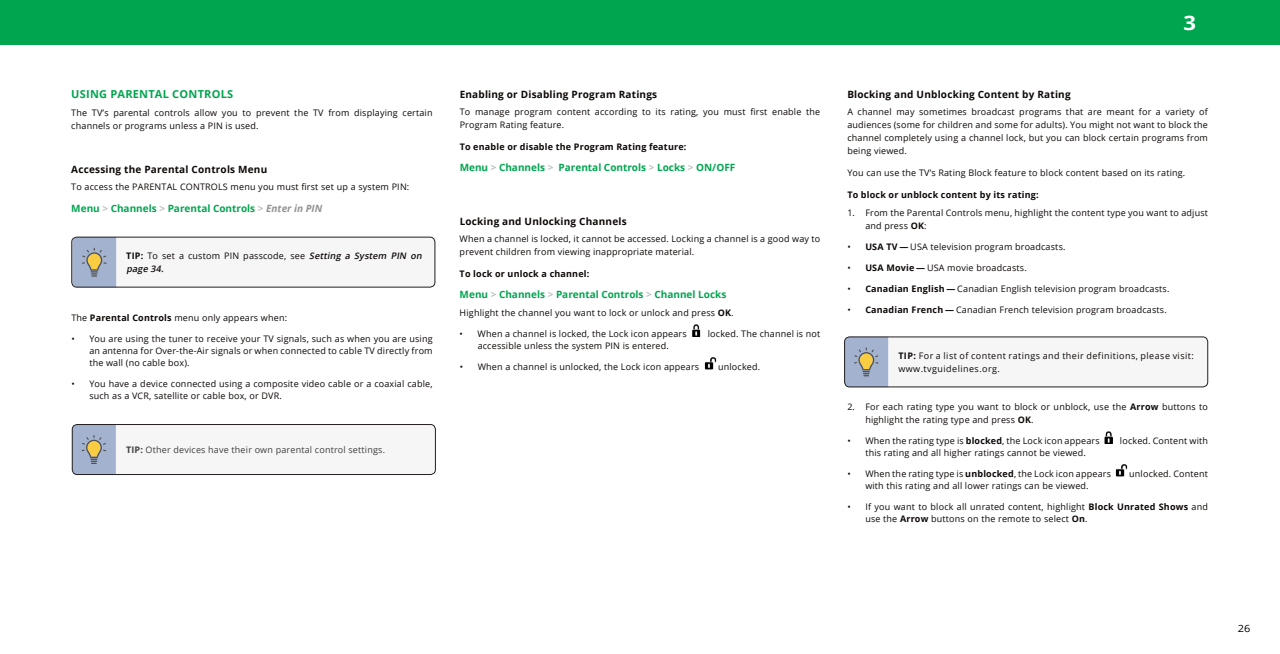
<style>
.page{position:relative;width:1280px;height:654px;background:#fff}
.page>*{position:absolute;margin:0;border:0;box-sizing:border-box;transform-origin:0 0}
.t1{font:700 20px "Open Sans";color:#fff;scale:1.1 1}
.t2{font:700 11px "Open Sans";letter-spacing:.02em;color:#00a54f}
.t3{font:700 10px "Open Sans";letter-spacing:.02em;color:#0c0806}
.t4{font:700 10px "Open Sans";color:#00a54f}
.t5{font:10px "Open Sans";color:#000;scale:1.1 1}
.t6{font:9px/13px "Open Sans";letter-spacing:.02em;color:#0c0806}
.t7{font:700 9px "Open Sans";letter-spacing:.02em;color:#0c0806}
.t8{font:9px/13px "Open Sans";letter-spacing:.05em;color:#0c0806}
.t9{font:9px "Open Sans";letter-spacing:.02em;color:#403f3f}
.s1{color:#bdbec1}
.s2{font-style:italic;color:#949191}
.s3{font-weight:700}
.s4{font-weight:600;font-style:italic}
</style>
<div class="page">
<div style="left:0;top:0;width:1280px;height:45px;background:#00a54f"></div>
<img style="left:692px;top:324px;width:9px;height:13px">
<img style="left:704px;top:357px;width:13px;height:13px">
<img style="left:1104px;top:431px;width:9px;height:13px">
<img style="left:1115px;top:464px;width:13px;height:13px">
<div style="left:72px;top:425px;width:364px;height:50px;background:#f6f6f7;border-radius:5px"></div>
<svg style="left:72px;top:424px;width:44px;height:51px;background:#a4aebd"></svg>
<div style="left:72px;top:424px;width:364px;height:51px;border:1px solid #231f20;border-radius:5px"></div>
<div style="left:844px;top:337px;width:364px;height:50px;background:#f6f6f7;border-radius:5px"></div>
<svg style="left:844px;top:337px;width:44px;height:50px;background:#a4aebd"></svg>
<div style="left:844px;top:337px;width:364px;height:50px;border:1px solid #231f20;border-radius:5px"></div>
<div style="left:72px;top:237px;width:364px;height:50px;background:#f6f6f7;border-radius:5px"></div>
<svg style="left:72px;top:237px;width:44px;height:50px;background:#a3aebc"></svg>
<div style="left:72px;top:237px;width:363px;height:50px;border:1px solid #231f20;border-radius:5px"></div>
<h3 class="t2" style="left:71px;top:87px;width:163px">USING PARENTAL CONTROLS</h3>
<p class="t6" style="left:71px;top:106px;width:363px">The TV’s parental controls allow you to prevent the TV from displaying certain channels or programs unless a PIN is used .</p>
<h4 class="t3" style="left:71px;top:162px;width:197px">Accessing the Parental Controls Menu</h4>
<p class="t6" style="left:71px;top:180px;width:340px">To access the PARENTAL CONTROLS menu you must first set up a system PIN:</p>
<p class="t4" style="left:71px;top:202px;width:252px">Menu <span class="s1">&gt;</span> Channels <span class="s1">&gt;</span> Parental Controls <span class="s1">&gt;</span> <span class="s2">Enter in PIN</span></p>
<p class="t6" style="left:126px;top:249px;width:299px"><span class="s3">TIP:</span> To set a custom PIN passcode, see <span class="s4">Setting a System PIN on page 34.</span></p>
<p class="t6" style="left:71px;top:311px;width:217px">The <span class="s3">Parental Controls</span> menu only appears when:</p>
<p class="t6" style="left:89px;top:332px;width:345px;line-height:12px;text-align:justify;text-indent:-18px">• You are using the tuner to receive your TV signals, such as when you are using an antenna for Over-the-Air signals or when connected to cable TV directly from the wall (no cable box) .</p>
<p class="t6" style="left:89px;top:377px;width:345px;line-height:12px;text-indent:-18px">• You have a device connected using a composite video cable or a coaxial cable, such as a VCR, satellite or cable box, or DVR .</p>
<p class="t9" style="left:126px;top:444px;width:261px"><span class="s3">TIP:</span> Other devices have their own parental control settings .</p>
<h4 class="t3" style="left:460px;top:87px;width:199px">Enabling or Disabling Program Ratings</h4>
<p class="t6" style="left:460px;top:105px;width:362px">To manage program content according to its rating, you must first enable the<br>Program Rating feature .</p>
<p class="t7" style="left:460px;top:141px;width:228px">To enable or disable the Program Rating feature:</p>
<p class="t4" style="left:460px;top:160px;width:277px">Menu <span class="s1">&gt;</span> Channels <span class="s1">&gt;</span> Parental Controls <span class="s1">&gt;</span> Locks <span class="s1">&gt;</span> ON/OFF</p>
<h4 class="t3" style="left:460px;top:214px;width:169px">Locking and Unlocking Channels</h4>
<p class="t6" style="left:460px;top:232px;width:362px">When a channel is locked, it cannot be accessed . Locking a channel is a good way to prevent children from viewing inappropriate material .</p>
<p class="t7" style="left:460px;top:268px;width:131px">To lock or unlock a channel:</p>
<p class="t4" style="left:460px;top:287px;width:268px">Menu <span class="s1">&gt;</span> Channels <span class="s1">&gt;</span> Parental Controls <span class="s1">&gt;</span> Channel Locks</p>
<p class="t6" style="left:460px;top:306px;width:276px">Highlight the channel you want to lock or unlock and press <span class="s3">OK</span> .</p>
<p class="t6" style="left:460px;top:327px;width:229px">• When a channel is locked, the Lock icon appears</p>
<p class="t6" style="left:708px;top:327px;width:114px">locked . The channel is not</p>
<p class="t6" style="left:478px;top:339px;width:193px">accessible unless the system PIN is entered .</p>
<p class="t6" style="left:460px;top:360px;width:241px">• When a channel is unlocked, the Lock icon appears</p>
<p class="t6" style="left:718px;top:360px;width:44px">unlocked .</p>
<h1 class="t1" style="left:1183px;top:9px;width:13px">3</h1>
<h4 class="t3" style="left:847px;top:87px;width:225px">Blocking and Unblocking Content by Rating</h4>
<p class="t6" style="left:847px;top:105px;width:362px;text-align:justify">A channel may sometimes broadcast programs that are meant for a variety of audiences (some for children and some for adults) . You might not want to block the channel completely using a channel lock, but you can block certain programs from being viewed .</p>
<p class="t6" style="left:847px;top:166px;width:340px">You can use the TV’s Rating Block feature to block content based on its rating .</p>
<p class="t7" style="left:847px;top:189px;width:193px">To block or unblock content by its rating:</p>
<p class="t6" style="left:847px;top:206px;width:9px">1 .</p>
<p class="t6" style="left:865px;top:206px;width:344px">From the Parental Controls menu, highlight the content type you want to adjust and press <span class="s3">OK</span>:</p>
<p class="t6" style="left:847px;top:240px;width:220px">• <span class="s3">USA TV —</span> USA television program broadcasts .</p>
<p class="t6" style="left:847px;top:261px;width:181px">• <span class="s3">USA Movie —</span> USA movie broadcasts .</p>
<p class="t6" style="left:847px;top:282px;width:324px">• <span class="s3">Canadian English —</span> Canadian English television program broadcasts .</p>
<p class="t6" style="left:847px;top:303px;width:5px">•</p>
<p class="t6" style="left:865px;top:303px;width:303px"><span class="s3">Canadian French —</span> Canadian French television program broadcasts .</p>
<p class="t8" style="left:898px;top:349px;width:297px"><span class="s3">TIP:</span> For a list of content ratings and their definitions, please visit: www .tvguidelines .org .</p>
<p class="t6" style="left:847px;top:400px;width:9px">2 .</p>
<p class="t6" style="left:865px;top:400px;width:344px">For each rating type you want to block or unblock, use the <span class="s3">Arrow</span> buttons to highlight the rating type and press <span class="s3">OK</span> .</p>
<p class="t6" style="left:847px;top:434px;width:254px">• When the rating type is <span class="s3">blocked</span>, the Lock icon appears</p>
<p class="t6" style="left:1120px;top:434px;width:90px">locked . Content with</p>
<p class="t6" style="left:865px;top:446px;width:222px">this rating and all higher ratings cannot be viewed .</p>
<p class="t6" style="left:847px;top:467px;width:265px">• When the rating type is <span class="s3">unblocked</span>, the Lock icon appears</p>
<p class="t6" style="left:1129px;top:467px;width:80px">unlocked . Content</p>
<p class="t6" style="left:865px;top:479px;width:225px">with this rating and all lower ratings can be viewed .</p>
<p class="t6" style="left:865px;top:500px;width:344px;line-height:12px;text-indent:-18px">• If you want to block all unrated content, highlight <span class="s3">Block Unrated Shows</span> and use the <span class="s3">Arrow</span> buttons on the remote to select <span class="s3">On</span> .</p>
<p class="t5" style="left:1238px;top:622px;width:13px">26</p>
</div>
